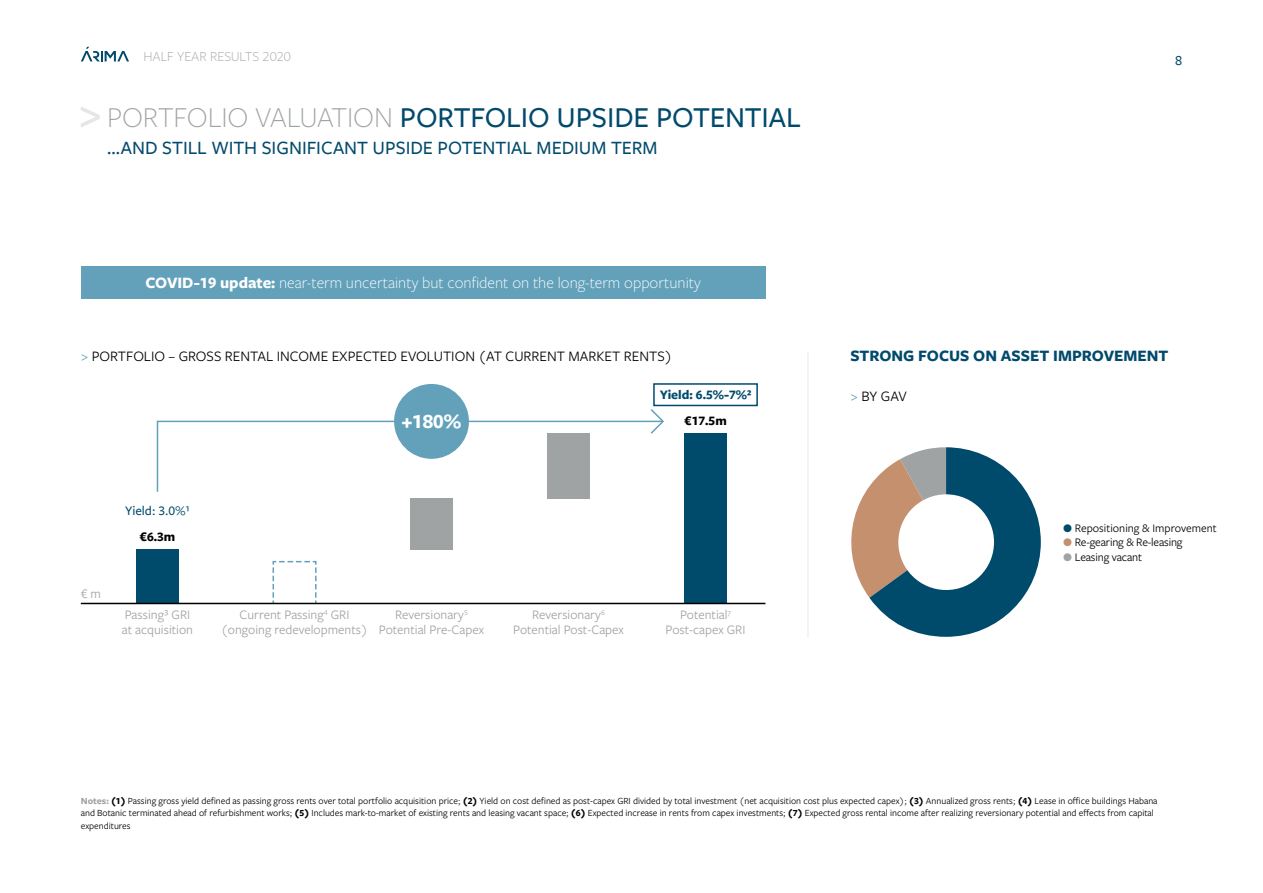
<style>
.page{position:relative;width:1263px;height:893px;background:#fff}
.page>*{position:absolute;margin:0;border:0;box-sizing:border-box;transform-origin:0 0}
.t1{font:500 30px "Freight Sans Pro";letter-spacing:-.005em;color:#004a6c}
.t2{font:700 21px "Freight Sans Pro";color:#fff}
.t3{font:500 19.5px "Freight Sans Pro";color:#004a6c}
.t4{font:300 16.5px "Freight Sans Pro";color:#fff}
.t5{font:700 16.5px "Freight Sans Pro";color:#004a6c}
.t6{font:15px "Freight Sans Pro";color:#000}
.t7{font:300 14.25px "Freight Sans Pro";color:#a0a3a4}
.t8{font:500 14.25px "Freight Sans Pro";color:#004a6c}
.t9{font:13.5px/15px "Freight Sans Pro";color:#a0a3a4;text-align:center}
.t10{font:700 13.5px "Freight Sans Pro";color:#004a6c}
.t11{font:500 13.5px "Freight Sans Pro";color:#004a6c}
.t12{font:700 13.5px "Freight Sans Pro";color:#000}
.t13{font:12px/14.4px "Freight Sans Pro";letter-spacing:-.01em;color:#000}
.t14{font:9.75px/12.8px "Freight Sans Pro";color:#000}
.s1{font-weight:300;color:#a0a3a4}
.s2{font-weight:700}
.s3{color:#63a1bb}
.s4{color:#004a6c}
.s5{color:#c5906e}
.s6{color:#a0a3a4}
.s7{font-weight:700;color:#a0a3a4}
</style>
<div class="page">
<svg style="left:81px;top:47px;width:48px;height:14px"></svg>
<svg style="left:81px;top:107px;width:19px;height:20px"></svg>
<svg style="left:851px;top:447px;width:190px;height:190px"></svg>
<div style="left:898px;top:494px;width:96px;height:96px;background:#fff;border-radius:50%"></div>
<div style="left:684px;top:433px;width:43px;height:170px;background:#004a6c"></div>
<div style="left:136px;top:549px;width:43px;height:54px;background:#004a6c"></div>
<svg style="left:272px;top:560px;width:45px;height:43px"></svg>
<div style="left:410px;top:498px;width:43px;height:51px;background:#a0a3a4"></div>
<div style="left:547px;top:433px;width:43px;height:65px;background:#a0a3a4"></div>
<div style="left:653px;top:383px;width:105px;height:23px;border:2px solid #004a6c"></div>
<hr style="left:81px;top:603px;width:684px;height:1px;background:#000">
<div style="left:394px;top:384px;width:75px;height:75px;background:#63a1bb;border-radius:50%"></div>
<svg style="left:156px;top:407px;width:508px;height:85px"></svg>
<hr style="left:807px;top:351px;width:2px;height:287px;background:#f0f0f0">
<div style="left:81px;top:266px;width:684px;height:32px;background:#63a1bb"></div>
<h3 class="t7" style="left:143px;top:47px;width:149px">HALF YEAR RESULTS 2020</h3>
<h3 class="t8" style="left:1175px;top:55px;width:9px">8</h3>
<h1 class="t1" style="left:107px;top:106px;width:695px"><span class="s1">PORTFOLIO VALUATION</span> PORTFOLIO UPSIDE POTENTIAL</h1>
<h3 class="t3" style="left:107px;top:140px;width:552px">...AND STILL WITH SIGNIFICANT UPSIDE POTENTIAL MEDIUM TERM</h3>
<h3 class="t4" style="left:145px;top:276px;width:557px"><span class="s2">COVID-19 update:</span> near-term uncertainty but confident on the long-term opportunity</h3>
<h3 class="t6" style="left:81px;top:348px;width:593px"><span class="s3">&gt;</span> PORTFOLIO – GROSS RENTAL INCOME EXPECTED EVOLUTION (AT CURRENT MARKET RENTS)</h3>
<h3 class="t10" style="left:660px;top:386px;width:93px">Yield: 6.5%-7%²</h3>
<h2 class="t2" style="left:402px;top:408px;width:61px">+180%</h2>
<h3 class="t12" style="left:684px;top:412px;width:44px">€17.5m</h3>
<h3 class="t9" style="left:81px;top:587px;width:22px">€ m</h3>
<h3 class="t11" style="left:125px;top:502px;width:66px">Yield: 3.0%¹</h3>
<h3 class="t12" style="left:140px;top:529px;width:37px">€6.3m</h3>
<h3 class="t9" style="left:122px;top:609px;width:73px;text-align:left">Passing³ GRI at acquisition</h3>
<h3 class="t9" style="left:221px;top:609px;width:148px">Current Passing<sup>4</sup> GRI (ongoing redevelopments)</h3>
<h3 class="t9" style="left:513px;top:609px;width:112px">Reversionary<sup>6<br></sup>Potential Post-Capex</h3>
<h3 class="t9" style="left:379px;top:609px;width:107px">Reversionary<sup>5<br></sup>Potential Pre-Capex</h3>
<h3 class="t9" style="left:666px;top:609px;width:81px">Potential<sup>7<br></sup>Post-capex GRI</h3>
<h3 class="t5" style="left:850px;top:349px;width:319px">STRONG FOCUS ON ASSET IMPROVEMENT</h3>
<h3 class="t6" style="left:850px;top:388px;width:58px"><span class="s3">&gt;</span> BY GAV</h3>
<p class="t13" style="left:1063px;top:521px;width:155px"><span class="s4">b</span> Repositioning &amp; Improvement <span class="s5">b</span> Re-gearing &amp; Re-leasing<br><span class="s6">b</span> Leasing vacant</p>
<p class="t14" style="left:81px;top:794px;width:1078px"><span class="s7">Notes:</span> <span class="s2">(1)</span> Passing gross yield defined as passing gross rents over total portfolio acquisition price; <span class="s2">(2)</span> Yield on cost defined as post-capex GRI divided by total investment (net acquisition cost plus expected capex); <span class="s2">(3)</span> Annualized gross rents; <span class="s2">(4)</span> Lease in office buildings Habana and Botanic terminated ahead of refurbishment works; <span class="s2">(5)</span> Includes mark-to-market of existing rents and leasing vacant space; <span class="s2">(6)</span> Expected increase in rents from capex investments; <span class="s2">(7)</span> Expected gross rental income after realizing reversionary potential and effects from capital expenditures</p>
</div>
